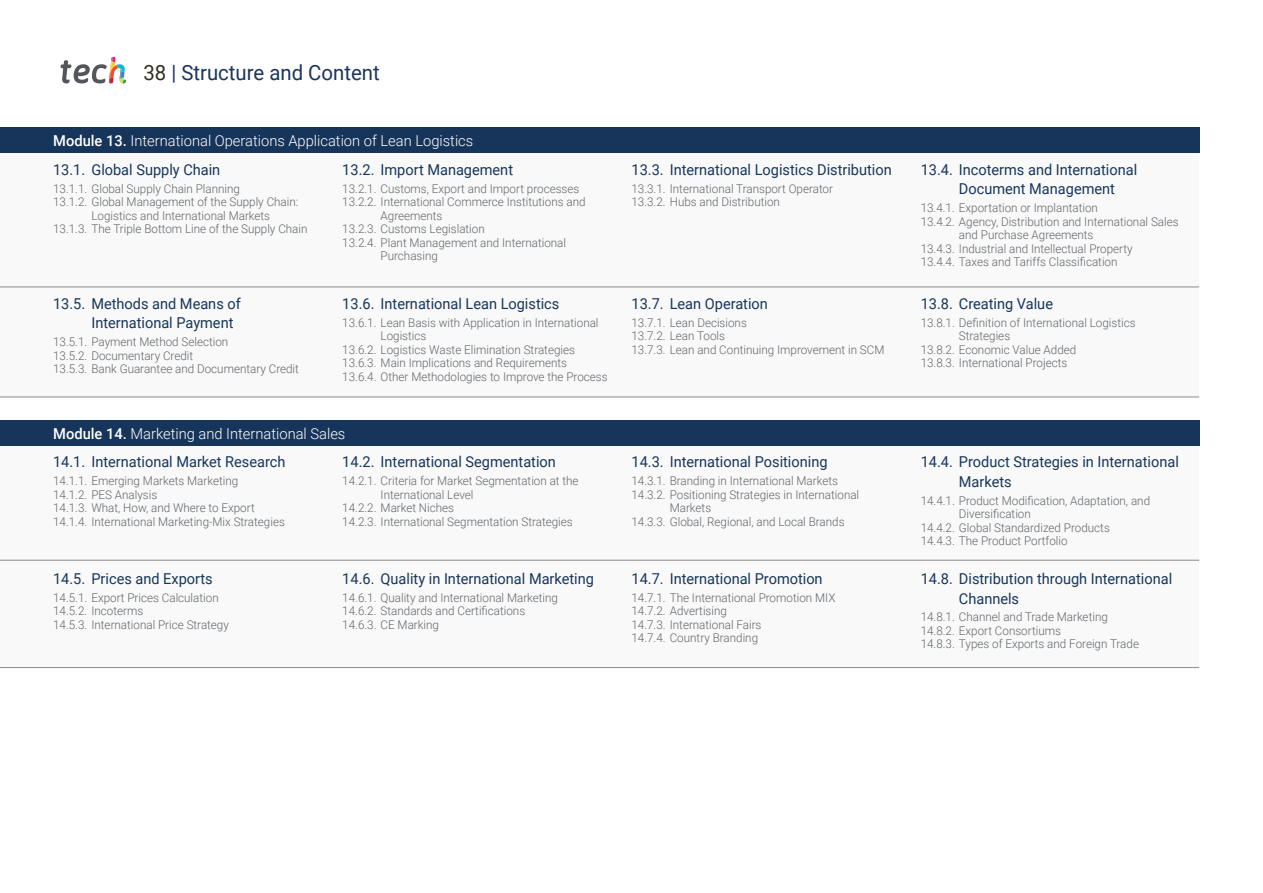
<style>
.page{position:relative;width:1263px;height:893px;background:#fff}
.page>*{position:absolute;margin:0;border:0;box-sizing:border-box;transform-origin:0 0}
.t1{font:21px "Roboto";color:#1a355c}
.t2{font:15px/19.5px "Roboto";color:#17355b}
.t3{font:300 15px "Roboto";color:#fff}
.t4{font:300 12px/13.5px "Roboto";color:#61646a}
.s1{color:#312e20}
.s2{font-weight:500}
</style>
<div class="page">
<div style="left:0;top:446px;width:1199px;height:222px;background:#f8f9f8"></div>
<div style="left:0;top:153px;width:1199px;height:243px;background:#f8f9f8"></div>
<hr style="left:0;top:667px;width:1199px;height:1px;background:#878a8e">
<div style="left:0;top:420px;width:1199px;height:26px;background:#17355b"></div>
<hr style="left:0;top:397px;width:1199px;height:1px;background:#878a8e">
<div style="left:0;top:127px;width:1199px;height:26px;background:#17355b"></div>
<hr style="left:0;top:287px;width:1199px;height:1px;background:#878a8e">
<hr style="left:0;top:560px;width:1199px;height:1px;background:#878a8e">
<svg style="left:61px;top:57px;width:65px;height:27px"></svg>
<h1 class="t1" style="left:144px;top:57px;width:238px"><span class="s1">38</span> | Structure and Content</h1>
<p class="t3" style="left:53px;top:130px;width:422px"><span class="s2">Module 13.</span> International Operations Application of Lean Logistics</p>
<p class="t2" style="left:53px;top:159px;width:169px">13.1. Global Supply Chain</p>
<p class="t4" style="left:53px;top:181px;width:188px">13.1.1. Global Supply Chain Planning</p>
<p class="t4" style="left:53px;top:195px;width:247px">13.1.2. Global Management of the Supply Chain:</p>
<p class="t4" style="left:91px;top:208px;width:180px">Logistics and International Markets</p>
<p class="t4" style="left:53px;top:222px;width:256px">13.1.3. The Triple Bottom Line of the Supply Chain</p>
<p class="t2" style="left:91px;top:293px;width:151px;text-indent:-38px">13.5. Methods and Means of<br>International Payment</p>
<p class="t4" style="left:53px;top:335px;width:247px">13.5.1. Payment Method Selection<br>13.5.2. Documentary Credit<br>13.5.3. Bank Guarantee and Documentary Credit</p>
<p class="t2" style="left:342px;top:159px;width:172px">13.2. Import Management</p>
<p class="t4" style="left:342px;top:181px;width:239px">13.2.1. Customs, Export and Import processes</p>
<p class="t4" style="left:342px;top:195px;width:245px">13.2.2. International Commerce Institutions and</p>
<p class="t4" style="left:381px;top:208px;width:63px">Agreements</p>
<p class="t4" style="left:342px;top:222px;width:144px">13.2.3. Customs Legislation</p>
<p class="t4" style="left:342px;top:235px;width:225px">13.2.4. Plant Management and International</p>
<p class="t4" style="left:381px;top:249px;width:59px">Purchasing</p>
<p class="t2" style="left:342px;top:293px;width:219px">13.6. International Lean Logistics</p>
<p class="t4" style="left:342px;top:315px;width:258px">13.6.1. Lean Basis with Application in International</p>
<p class="t4" style="left:381px;top:329px;width:47px">Logistics</p>
<p class="t4" style="left:342px;top:342px;width:234px">13.6.2. Logistics Waste Elimination Strategies</p>
<p class="t4" style="left:342px;top:356px;width:226px">13.6.3. Main Implications and Requirements</p>
<p class="t4" style="left:342px;top:369px;width:267px">13.6.4. Other Methodologies to Improve the Process</p>
<p class="t3" style="left:53px;top:423px;width:294px"><span class="s2">Module 14.</span> Marketing and International Sales</p>
<p class="t2" style="left:53px;top:452px;width:234px">14.1. International Market Research</p>
<p class="t4" style="left:53px;top:474px;width:233px">14.1.1. Emerging Markets Marketing<br>14.1.2. PES Analysis<br>14.1.3. What, How, and Where to Export 14.1.4. International Marketing-Mix Strategies</p>
<p class="t2" style="left:53px;top:568px;width:161px">14.5. Prices and Exports</p>
<p class="t4" style="left:53px;top:590px;width:177px">14.5.1. Export Prices Calculation<br>14.5.2. Incoterms<br>14.5.3. International Price Strategy</p>
<p class="t2" style="left:342px;top:452px;width:215px">14.2. International Segmentation</p>
<p class="t4" style="left:342px;top:474px;width:238px">14.2.1. Criteria for Market Segmentation at the</p>
<p class="t4" style="left:381px;top:487px;width:94px">International Level</p>
<p class="t4" style="left:342px;top:501px;width:113px">14.2.2. Market Niches</p>
<p class="t4" style="left:342px;top:514px;width:232px">14.2.3. International Segmentation Strategies</p>
<p class="t2" style="left:342px;top:568px;width:253px">14.6. Quality in International Marketing</p>
<p class="t4" style="left:342px;top:590px;width:217px">14.6.1. Quality and International Marketing<br>14.6.2. Standards and Certifications<br>14.6.3. CE Marking</p>
<p class="t2" style="left:631px;top:159px;width:262px">13.3. International Logistics Distribution</p>
<p class="t4" style="left:631px;top:181px;width:203px">13.3.1. International Transport Operator<br>13.3.2. Hubs and Distribution</p>
<p class="t2" style="left:631px;top:293px;width:138px">13.7. Lean Operation</p>
<p class="t4" style="left:631px;top:315px;width:254px">13.7.1. Lean Decisions<br>13.7.2. Lean Tools<br>13.7.3. Lean and Continuing Improvement in SCM</p>
<p class="t2" style="left:631px;top:452px;width:198px">14.3. International Positioning</p>
<p class="t4" style="left:631px;top:474px;width:208px">14.3.1. Branding in International Markets</p>
<p class="t4" style="left:631px;top:487px;width:229px">14.3.2. Positioning Strategies in International</p>
<p class="t4" style="left:670px;top:501px;width:43px">Markets</p>
<p class="t4" style="left:631px;top:514px;width:215px">14.3.3. Global, Regional, and Local Brands</p>
<p class="t2" style="left:631px;top:568px;width:193px">14.7. International Promotion</p>
<p class="t4" style="left:631px;top:590px;width:205px">14.7.1. The International Promotion MIX<br>14.7.2. Advertising<br>14.7.3. International Fairs<br>14.7.4. Country Branding</p>
<p class="t2" style="left:959px;top:159px;width:180px;text-indent:-38px">13.4. Incoterms and International<br>Document Management</p>
<p class="t4" style="left:921px;top:201px;width:179px">13.4.1. Exportation or Implantation</p>
<p class="t4" style="left:921px;top:214px;width:259px">13.4.2. Agency, Distribution and International Sales</p>
<p class="t4" style="left:959px;top:228px;width:136px">and Purchase Agreements</p>
<p class="t4" style="left:921px;top:241px;width:214px">13.4.3. Industrial and Intellectual Property</p>
<p class="t4" style="left:921px;top:255px;width:198px">13.4.4. Taxes and Tariffs Classification</p>
<p class="t2" style="left:921px;top:293px;width:134px">13.8. Creating Value</p>
<p class="t4" style="left:921px;top:315px;width:216px">13.8.1. Definition of International Logistics</p>
<p class="t4" style="left:959px;top:329px;width:53px">Strategies</p>
<p class="t4" style="left:921px;top:342px;width:157px">13.8.2. Economic Value Added</p>
<p class="t4" style="left:921px;top:356px;width:148px">13.8.3. International Projects</p>
<p class="t2" style="left:959px;top:452px;width:221px;text-indent:-38px">14.4. Product Strategies in International<br>Markets</p>
<p class="t4" style="left:921px;top:493px;width:231px">14.4.1. Product Modification, Adaptation, and</p>
<p class="t4" style="left:959px;top:507px;width:73px">Diversification</p>
<p class="t4" style="left:921px;top:520px;width:191px">14.4.2. Global Standardized Products</p>
<p class="t4" style="left:921px;top:534px;width:149px">14.4.3. The Product Portfolio</p>
<p class="t2" style="left:959px;top:568px;width:215px;text-indent:-38px">14.8. Distribution through International<br>Channels</p>
<p class="t4" style="left:921px;top:610px;width:220px">14.8.1. Channel and Trade Marketing<br>14.8.2. Export Consortiums<br>14.8.3. Types of Exports and Foreign Trade</p>
</div>
